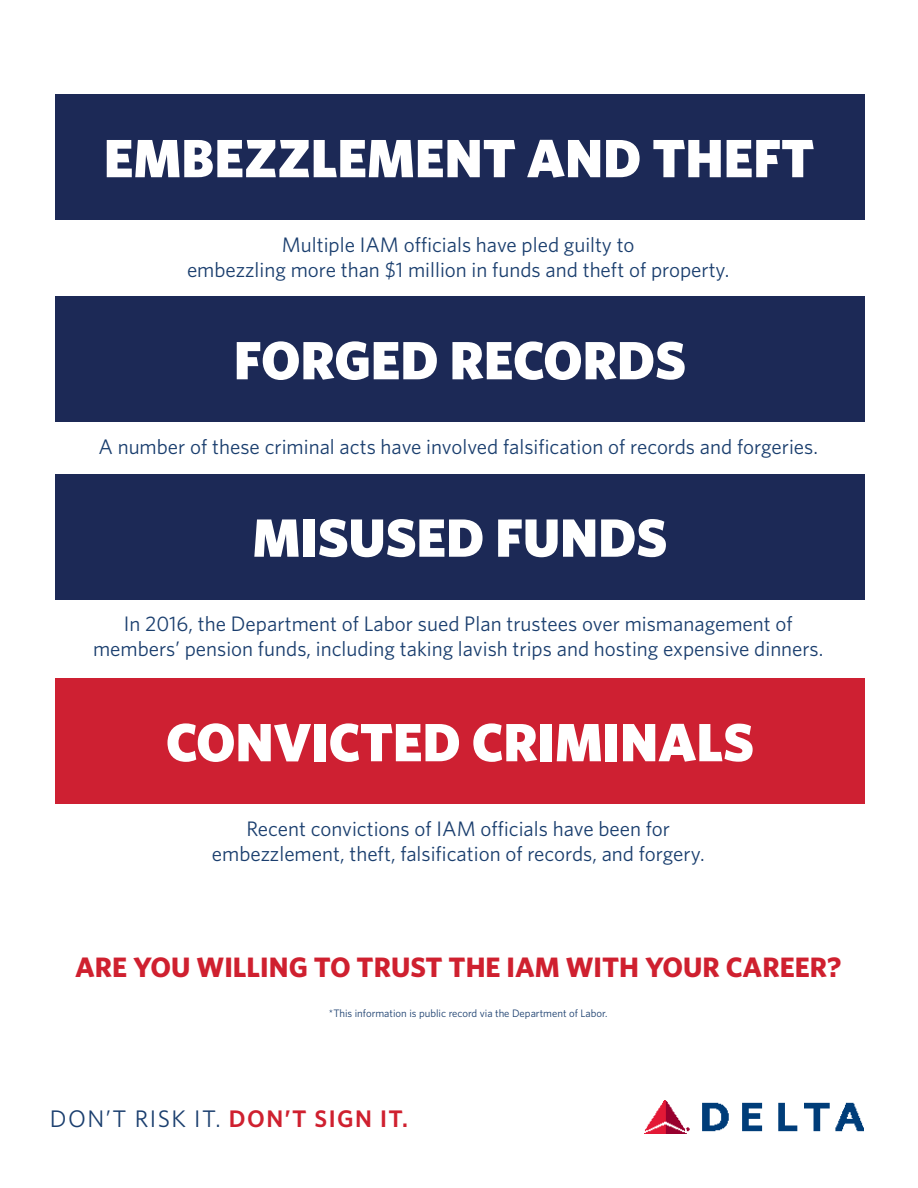
<style>
.page{position:relative;width:918px;height:1188px;background:#fff}
.page>*{position:absolute;margin:0;border:0;box-sizing:border-box;transform-origin:0 0}
.t1{font:900 54px "Whitney";color:#fff}
.t2{font:700 28.2px "Whitney";color:#cf202f}
.t3{font:24px "Whitney";letter-spacing:.06em;color:#1a3e6e}
.t4{font:21px/25.2px "Whitney";color:#1a3e6e;text-align:center}
.t5{font:10.8px "Whitney";color:#1a3e6e}
.s1{font-weight:600;color:#cf202f}
</style>
<div class="page">
<div style="left:55px;top:94px;width:810px;height:126px;background:#1c2956"></div>
<div style="left:55px;top:297px;width:810px;height:125px;background:#1c2956"></div>
<div style="left:55px;top:474px;width:810px;height:125px;background:#1c2956"></div>
<div style="left:55px;top:679px;width:810px;height:125px;background:#ce2032"></div>
<img style="left:645px;top:1100px;width:218px;height:34px">
<p class="t1" style="left:104px;top:122px;width:712px">EMBEZZLEMENT AND THEFT</p>
<p class="t4" style="left:187px;top:231px;width:544px">Multiple IAM officials have pled guilty to<br>embezzling more than $1 million in funds and theft of property.</p>
<p class="t1" style="left:234px;top:324px;width:454px">FORGED RECORDS</p>
<p class="t4" style="left:98px;top:433px;width:721px">A number of these criminal acts have involved falsification of records and forgeries.</p>
<p class="t1" style="left:253px;top:502px;width:416px">MISUSED FUNDS</p>
<p class="t4" style="left:93px;top:611px;width:732px">In 2016, the Department of Labor sued Plan trustees over mismanagement of members’ pension funds, including taking lavish trips and hosting expensive dinners.</p>
<p class="t1" style="left:166px;top:706px;width:590px">CONVICTED CRIMINALS</p>
<p class="t4" style="left:212px;top:815px;width:494px">Recent convictions of IAM officials have been for embezzlement, theft, falsification of records, and forgery.</p>
<p class="t2" style="left:75px;top:949px;width:768px">ARE YOU WILLING TO TRUST THE IAM WITH YOUR CAREER?</p>
<p class="t5" style="left:329px;top:1006px;width:280px">*This information is public record via the Department of Labor.</p>
<p class="t3" style="left:50px;top:1103px;width:360px">DON’T RISK IT. <span class="s1">DON’T SIGN IT.</span></p>
</div>
